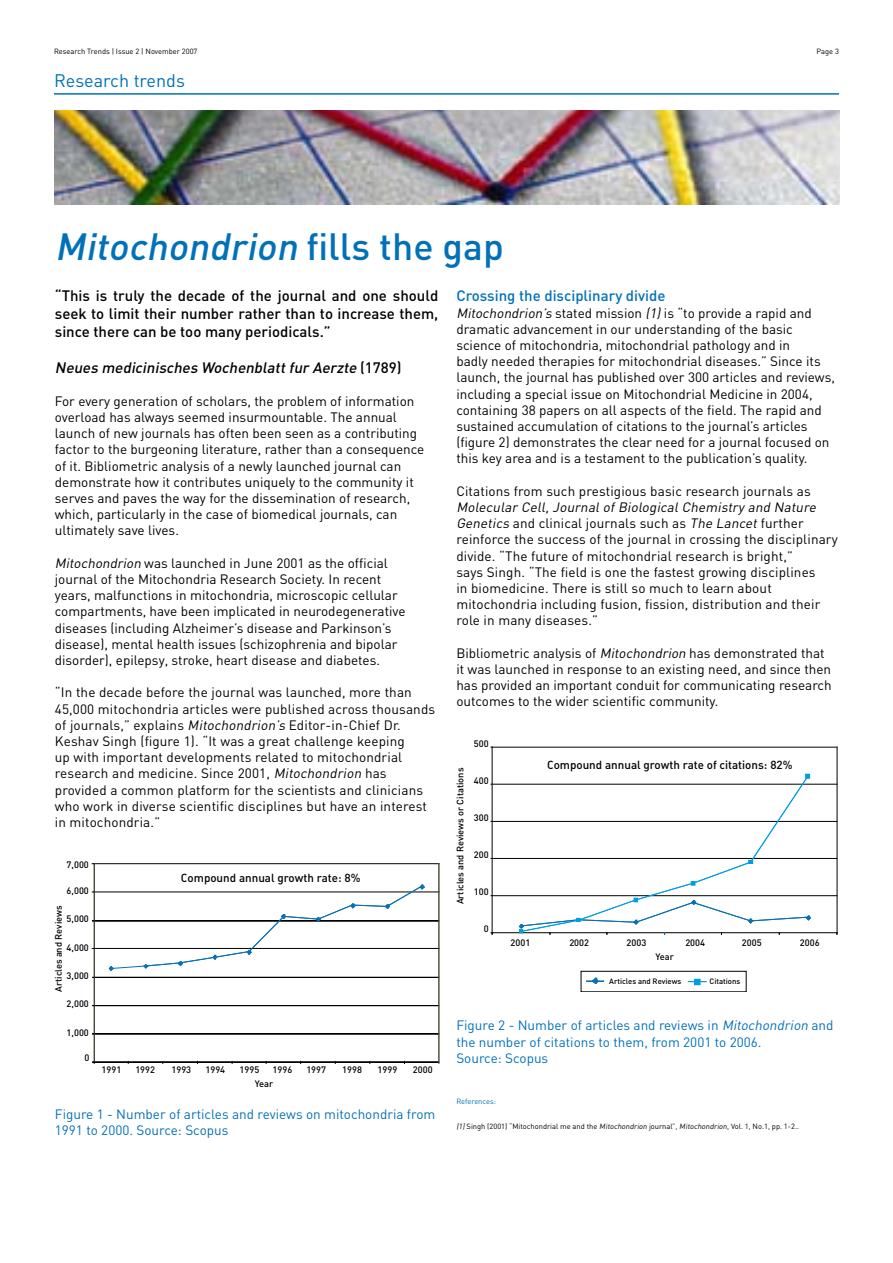
<style>
.page{position:relative;width:893px;height:1263px;background:#fff}
.page>*{position:absolute;margin:0;border:0;box-sizing:border-box;transform-origin:0 0}
.t1{font:italic 500 37.5px "DIN";color:#0071b9}
.t2{font:18px "DIN";color:#0071b9}
.t3{font:500 15px/18px "DIN";color:#000;text-align:justify}
.t4{font:italic 500 15px "DIN";color:#000}
.t5{font:500 15px "DIN";color:#0071b9}
.t6{font:13.5px/16.2px "DIN";color:#000}
.t7{font:13.5px/16.2px "DIN";color:#0071b9}
.t8{font:11.55px "DIN Medium Alternate";color:#000}
.t9{font:500 9.3px/14.7px "DIN";color:#000}
.t10{font:500 7.8px "DIN";color:#000}
.t11{font:7.5px "DIN";color:#000}
.t12{font:7.5px "DIN";color:#0071b9}
.s1{font-style:normal}
.s2{font-style:italic}
.s3{font-family:"DIN";font-weight:500}
</style>
<div class="page">
<hr style="left:54px;top:93px;width:785px;height:2px;background:#0071b9">
<img style="left:55px;top:110px;width:785px;height:95px">
<hr style="left:94px;top:1033px;width:345px;height:1px;background:#000">
<hr style="left:94px;top:1005px;width:345px;height:1px;background:#000">
<hr style="left:94px;top:977px;width:345px;height:1px;background:#000">
<hr style="left:94px;top:948px;width:345px;height:1px;background:#000">
<hr style="left:94px;top:920px;width:345px;height:1px;background:#000">
<hr style="left:94px;top:892px;width:345px;height:1px;background:#000">
<hr style="left:94px;top:863px;width:345px;height:1px;background:#000">
<hr style="left:94px;top:1062px;width:345px;height:1px;background:#000">
<hr style="left:94px;top:864px;width:1px;height:198px;background:#000">
<hr style="left:438px;top:863px;width:1px;height:201px;background:#000">
<svg style="left:108px;top:884px;width:317px;height:87px"></svg>
<hr style="left:492px;top:895px;width:345px;height:1px;background:#000">
<hr style="left:492px;top:858px;width:345px;height:1px;background:#000">
<hr style="left:492px;top:821px;width:345px;height:1px;background:#000">
<hr style="left:492px;top:784px;width:345px;height:1px;background:#000">
<hr style="left:492px;top:747px;width:345px;height:1px;background:#000">
<hr style="left:492px;top:747px;width:1px;height:186px;background:#000">
<hr style="left:837px;top:747px;width:1px;height:186px;background:#000">
<hr style="left:492px;top:932px;width:345px;height:1px;background:#000">
<svg style="left:518px;top:774px;width:293px;height:160px"></svg>
<svg style="left:586px;top:977px;width:18px;height:7px"></svg>
<svg style="left:688px;top:979px;width:18px;height:6px"></svg>
<div style="left:581px;top:971px;width:165px;height:21px;border:1px solid #000"></div>
<p class="t11" style="left:54px;top:47px;width:145px">Research Trends | Issue 2 | November 2007</p>
<p class="t11" style="left:816px;top:47px;width:18px">Page</p>
<h2 class="t2" style="left:54px;top:69px;width:133px">Research trends</h2>
<h1 class="t1" style="left:55px;top:222px;width:450px">Mitochondrion <span class="s1">fi l ls t h e g a p</span></h1>
<p class="t3" style="left:55px;top:286px;width:385px">“This is truly the decade of the journal and one should seek to limit their number rather than to increase them, since there can be too many periodicals.”</p>
<p class="t4" style="left:55px;top:358px;width:348px">Neues medicinisches Wochenblattfur Aerzte <span class="s1">( 1 7 8 9 )</span></p>
<p class="t6" style="left:55px;top:392px;width:371px">For every generation of scholars, the problem of information overload has always seemed insurmountable. The annual launch of new journals has often been seen as a contributing factor to the burgeoning literature, rather than a consequence of it. Bibliometric analysis of a newly launched journal can demonstrate how it contributes uniquely to the community it serves and paves the way for the dissemination of research, which, particularly in the case of biomedical journals, can ultimately save lives.</p>
<p class="t6" style="left:55px;top:554px;width:352px"><span class="s2">Mitochondrion</span> was launched in June 2001 as the official journal of the Mitochondria Research Society. In recent years, malfunctions in mitochondria, microscopic cellular compartments, have been implicated in neurodegenerative diseases (including Alzheimer’s disease and Parkinson’s disease), mental health issues (schizophrenia and bipolar disorder), epilepsy, stroke, heart disease and diabetes.</p>
<p class="t6" style="left:55px;top:684px;width:382px">“In the decade before the journal was launched, more than 45,000 mitochondria articles were published across thousands of journals,” explains <span class="s2">Mitochondrion’s</span> Editor-in-Chief Dr.<br>Keshav Singh (figure 1). “It was a great challenge keeping<br>up with important developments related to mitochondrial research and medicine. Since 2001, <span class="s2">Mitochondrion</span> has provided a common platform for the scientists and clinicians who work in diverse scientific disciplines but have an interest in mitochondria.”</p>
<p class="t9" style="left:67px;top:857px;width:24px">7,000</p>
<p class="t9" style="left:67px;top:883px;width:24px">6,000</p>
<p class="t9" style="left:67px;top:911px;width:24px">5,000</p>
<p class="t9" style="left:67px;top:940px;width:24px">4,000</p>
<p class="t9" style="left:67px;top:968px;width:24px">3,000</p>
<p class="t9" style="left:67px;top:996px;width:24px">2,000</p>
<p class="t9" style="left:67px;top:1025px;width:24px">1,000</p>
<p class="t9" style="left:84px;top:1050px;width:6px">0</p>
<p class="t9" style="left:51px;top:992px;width:88px;rotate:-90deg">Articles and Reviews</p>
<p class="t8" style="left:181px;top:870px;width:181px">Compound annual growth rate: 8%</p>
<p class="t9" style="left:102px;top:1061px;width:21px">1991</p>
<p class="t9" style="left:135px;top:1061px;width:21px">1992</p>
<p class="t9" style="left:171px;top:1061px;width:21px">1993</p>
<p class="t9" style="left:205px;top:1061px;width:21px">1994</p>
<p class="t9" style="left:255px;top:1061px;width:20px;text-indent:-15px">1995<br>Year</p>
<p class="t9" style="left:273px;top:1061px;width:21px">1996</p>
<p class="t9" style="left:306px;top:1061px;width:21px">1997</p>
<p class="t9" style="left:342px;top:1061px;width:21px">1998</p>
<p class="t9" style="left:378px;top:1061px;width:21px">1999</p>
<p class="t9" style="left:413px;top:1061px;width:21px">2000</p>
<p class="t7" style="left:55px;top:1105px;width:382px">Figure 1 - Number of articles and reviews on mitochondria from<br>1991 to 2000. Source: Scopus</p>
<p class="t5" style="left:456px;top:286px;width:211px">Crossing the disciplinary divide</p>
<p class="t6" style="left:456px;top:304px;width:380px"><span class="s2">Mitochondrion’s</span> stated mission <span class="s2">(1)</span>is “to provide a rapid and dramatic advancement in our understanding of the basic science of mitochondria, mitochondrial pathology and in<br>badly needed therapies for mitochondrial diseases.” Since its launch, the journal has published over 300 articles and reviews, including a special issue on Mitochondrial Medicine in 2004, containing 38 papers on all aspects of the field. The rapid and sustained accumulation of citations to the journal’s articles (figure 2) demonstrates the clear need for a journal focused on this key area and is a testament to the publication’s quality.</p>
<p class="t6" style="left:456px;top:482px;width:356px">Citations from such prestigious basic research journals as</p>
<p class="t6" style="left:456px;top:499px;width:383px"><span class="s2">Molecular Cell,JournalofBiologicalChemistry and Nature Genetics</span> and clinical journals such as <span class="s2">The Lancet</span>further reinforce the success of the journal in crossing the disciplinary divide. “The future of mitochondrial research is bright,”<br>says Singh. “The field is one the fastest growing disciplines<br>in biomedicine. There is still so much to learn about mitochondria including fusion, fission, distribution and their role in many diseases.”</p>
<p class="t6" style="left:456px;top:644px;width:377px">Bibliometric analysis of <span class="s2">Mitochondrion</span> has demonstrated that it was launched in response to an existing need, and since then has provided an important conduit for communicating research outcomes to the wider scientific community.</p>
<p class="t9" style="left:453px;top:904px;width:138px;rotate:-90deg">Articles and Reviews or Citations</p>
<p class="t9" style="left:474px;top:736px;width:16px">500</p>
<p class="t9" style="left:474px;top:773px;width:16px">400</p>
<p class="t9" style="left:474px;top:810px;width:16px">300</p>
<p class="t9" style="left:474px;top:847px;width:16px">200</p>
<p class="t9" style="left:474px;top:884px;width:16px">100</p>
<p class="t9" style="left:484px;top:921px;width:6px">0</p>
<p class="t8" style="left:547px;top:757px;width:247px">Compound annual growth rate of citations: <span class="s3">82</span>%</p>
<p class="t9" style="left:511px;top:934px;width:21px">2001</p>
<p class="t9" style="left:569px;top:934px;width:21px">2002</p>
<p class="t9" style="left:627px;top:934px;width:21px">2003</p>
<p class="t9" style="left:685px;top:934px;width:21px">2004</p>
<p class="t9" style="left:742px;top:934px;width:21px">2005</p>
<p class="t9" style="left:800px;top:934px;width:21px">2006</p>
<p class="t9" style="left:655px;top:949px;width:20px">Year</p>
<p class="t10" style="left:609px;top:976px;width:73px">Articles and Reviews</p>
<p class="t10" style="left:710px;top:976px;width:32px">Citations</p>
<p class="t7" style="left:456px;top:1017px;width:379px">Figure 2 - Number of articles and reviews in <span class="s2">Mitochondrion</span> and the number of citations to them, from 2001 to 2006.<br>Source: Scopus</p>
<p class="t12" style="left:456px;top:1097px;width:41px">References:</p>
<p class="t11" style="left:456px;top:1122px;width:344px"><span class="s2">(1)</span>Singh (2001) “Mitochondrial me and the <span class="s2">Mitochondrion</span> journal”, <span class="s2">Mitochondrion</span>, Vol. 1, No.1, pp. 1-2..</p>
</div>
